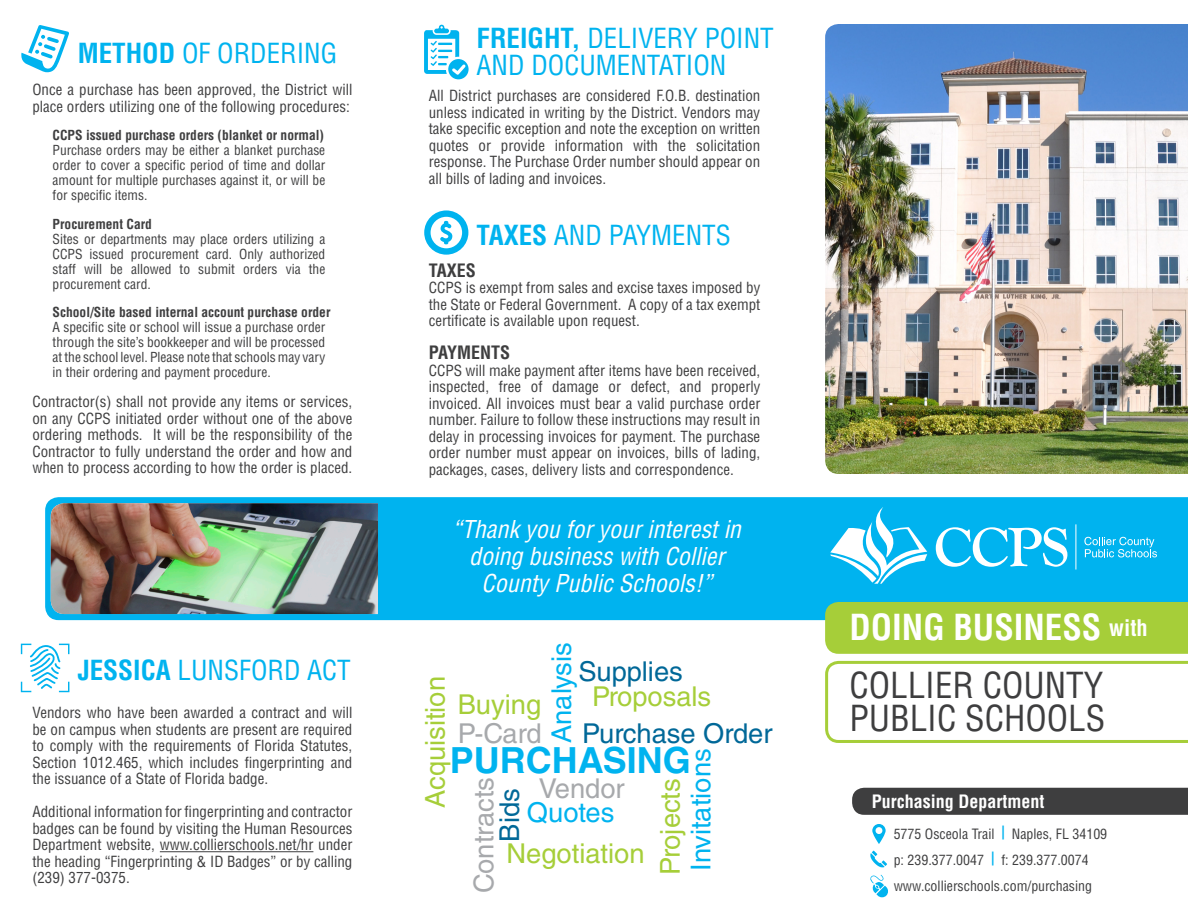
<style>
.page{position:relative;width:1188px;height:918px;background:#fff}
.page>*{position:absolute;margin:0;border:0;box-sizing:border-box;transform-origin:0 0}
.t1{font:700 36px "Helvetica LT Std";color:#00b3ef}
.t2{font:condensed 34.95px/33.9px "Helvetica LT Std";color:#3e3e3f}
.t3{font:700 condensed 34.95px "Helvetica LT Std";color:#fff}
.t4{font:27.3px "Helvetica LT Std";color:#a6ce39}
.t5{font:27.3px "Helvetica LT Std";color:#00b3ef}
.t6{font:27.3px "Helvetica LT Std";color:#006898}
.t7{font:27.3px "Helvetica LT Std";color:#a7a9ac}
.t8{font:condensed 27px "Helvetica LT Std";color:#00b3ef}
.t9{font:italic condensed 24px/27px "Helvetica LT Std";color:#fff;text-align:center}
.t10{font:700 condensed 22.35px "Helvetica LT Std";color:#fff}
.t11{font:700 condensed 18px "Helvetica LT Std";color:#fff}
.t12{font:700 condensed 18px "Helvetica LT Std";color:#3e3e3f}
.t13{font:condensed 15px/16.5px "Helvetica LT Std";color:#3e3e3f;text-align:justify}
.t14{font:condensed 13.95px "Helvetica LT Std";color:#3e3e3f}
.t15{font:condensed 13.5px/15px "Helvetica LT Std";color:#3e3e3f;text-align:justify}
.t16{font:700 condensed 13.5px "Helvetica LT Std";color:#3e3e3f}
.s1{font-weight:700}
</style>
<div class="page">
<svg style="left:424px;top:210px;width:44px;height:45px"></svg>
<svg style="left:424px;top:25px;width:45px;height:54px"></svg>
<svg style="left:21px;top:644px;width:48px;height:48px"></svg>
<img style="left:825px;top:24px;width:363px;height:450px">
<div style="left:45px;top:497px;width:1143px;height:123px;background:#00b3ef"></div>
<img style="left:51px;top:503px;width:327px;height:111px">
<div style="left:852px;top:788px;width:336px;height:27px;background:#3e3e3f"></div>
<svg style="left:824px;top:602px;width:364px;height:141px"></svg>
<svg style="left:830px;top:507px;width:97px;height:77px"></svg>
<svg style="left:936px;top:527px;width:131px;height:40px"></svg>
<hr style="left:1075px;top:524px;width:1px;height:46px;background:#fff">
<svg style="left:1084px;top:537px;width:73px;height:20px"></svg>
<hr style="left:160px;top:851px;width:153px;height:1px;background:#3e3e3f">
<svg style="left:872px;top:824px;width:14px;height:20px"></svg>
<svg style="left:870px;top:851px;width:17px;height:17px"></svg>
<svg style="left:870px;top:875px;width:18px;height:23px"></svg>
<svg style="left:21px;top:25px;width:48px;height:47px"></svg>
<p class="t8" style="left:78px;top:36px;width:261px"><span class="s1">METHOD</span> OF ORDERING</p>
<p class="t13" style="left:32px;top:81px;width:321px">Once a purchase has been approved, the District will place orders utilizing one of the following procedures:</p>
<p class="t16" style="left:53px;top:127px;width:273px">CCPS issued purchase orders (blanket or normal)</p>
<p class="t15" style="left:53px;top:143px;width:274px">Purchase orders may be either a blanket purchase order to cover a specific period of time and dollar amount for multiple purchases against it, or will be for specific items.</p>
<p class="t16" style="left:53px;top:215px;width:101px">Procurement Card</p>
<p class="t15" style="left:53px;top:231px;width:274px">Sites or departments may place orders utilizing a CCPS issued procurement card. Only authorized staff will be allowed to submit orders via the procurement card.</p>
<p class="t16" style="left:53px;top:304px;width:279px">School/Site based internal account purchase order</p>
<p class="t15" style="left:53px;top:320px;width:274px">A specific site or school will issue a purchase order through the site’s bookkeeper and will be processed at the school level. Please note that schools may vary in their ordering and payment procedure.</p>
<p class="t13" style="left:32px;top:393px;width:321px">Contractor(s) shall not provide any items or services, on any CCPS initiated order without one of the above ordering methods. It will be the responsibility of the Contractor to fully understand the order and how and when to process according to how the order is placed.</p>
<p class="t8" style="left:78px;top:653px;width:275px"><span class="s1">JESSICA</span> LUNSFORD ACT</p>
<p class="t13" style="left:32px;top:704px;width:321px">Vendors who have been awarded a contract and will be on campus when students are present are required to comply with the requirements of Florida Statutes, Section 1012.465, which includes fingerprinting and the issuance of a State of Florida badge.</p>
<p class="t13" style="left:32px;top:803px;width:321px">Additional information for fingerprinting and contractor badges can be found by visiting the Human Resources Department website, www.collierschools.net/hr under the heading “Fingerprinting &amp; ID Badges” or by calling (239) 377-0375.</p>
<p class="t8" style="left:477px;top:21px;width:299px"><span class="s1">FREIGHT,</span> DELIVERY POINT</p>
<p class="t8" style="left:477px;top:48px;width:251px">AND DOCUMENTATION</p>
<p class="t13" style="left:429px;top:87px;width:333px">All District purchases are considered F.O.B. destination unless indicated in writing by the District. Vendors may take specific exception and note the exception on written quotes or provide information with the solicitation response. The Purchase Order number should appear on all bills of lading and invoices.</p>
<p class="t8" style="left:477px;top:219px;width:256px"><span class="s1">TAXES</span> AND PAYMENTS</p>
<p class="t12" style="left:429px;top:259px;width:49px">TAXES</p>
<p class="t13" style="left:429px;top:279px;width:333px">CCPS is exempt from sales and excise taxes imposed by the State or Federal Government. A copy of a tax exempt certificate is available upon request.</p>
<p class="t12" style="left:429px;top:341px;width:83px">PAYMENTS</p>
<p class="t13" style="left:429px;top:362px;width:333px">CCPS will make payment after items have been received, inspected, free of damage or defect, and properly invoiced. All invoices must bear a valid purchase order number. Failure to follow these instructions may result in delay in processing invoices for payment. The purchase order number must appear on invoices, bills of lading, packages, cases, delivery lists and correspondence.</p>
<p class="t9" style="left:452px;top:516px;width:290px">“Thank you for your interest in doing business with Collier<br>County Public Schools!”</p>
<p class="t5" style="left:546px;top:743px;width:102px;rotate:-90deg">Analysis</p>
<p class="t6" style="left:578px;top:656px;width:106px">Supplies</p>
<p class="t4" style="left:592px;top:681px;width:121px">Proposals</p>
<p class="t4" style="left:419px;top:808px;width:133px;rotate:-90deg">Acquisition</p>
<p class="t4" style="left:458px;top:688px;width:85px">Buying</p>
<p class="t6" style="left:582px;top:717px;width:192px">Purchase Order</p>
<p class="t7" style="left:458px;top:717px;width:85px">P-Card</p>
<p class="t1" style="left:450px;top:738px;width:243px">PURCHASING</p>
<p class="t5" style="left:685px;top:871px;width:124px;rotate:-90deg">Invitations</p>
<p class="t7" style="left:468px;top:893px;width:118px;rotate:-90deg">Contracts</p>
<p class="t6" style="left:494px;top:842px;width:55px;rotate:-90deg">Bids</p>
<p class="t7" style="left:539px;top:773px;width:87px">Vendor</p>
<p class="t4" style="left:654px;top:875px;width:98px;rotate:-90deg">Projects</p>
<p class="t5" style="left:527px;top:797px;width:89px">Quotes</p>
<p class="t4" style="left:506px;top:838px;width:140px">Negotiation</p>
<p class="t3" style="left:849px;top:606px;width:253px">DOING BUSINESS</p>
<p class="t10" style="left:1109px;top:614px;width:40px">with</p>
<p class="t2" style="left:849px;top:668px;width:257px">COLLIER COUNTY<br>PUBLIC SCHOOLS</p>
<p class="t11" style="left:872px;top:790px;width:174px">Purchasing Department</p>
<p class="t14" style="left:894px;top:825px;width:215px">5775 Osceola Trail <sup>|</sup> Naples, FL 34109</p>
<p class="t14" style="left:894px;top:851px;width:196px">p: 239.377.0047 <sup>|</sup> f: 239.377.0074</p>
<p class="t14" style="left:894px;top:877px;width:200px">www.collierschools.com/purchasing</p>
</div>
